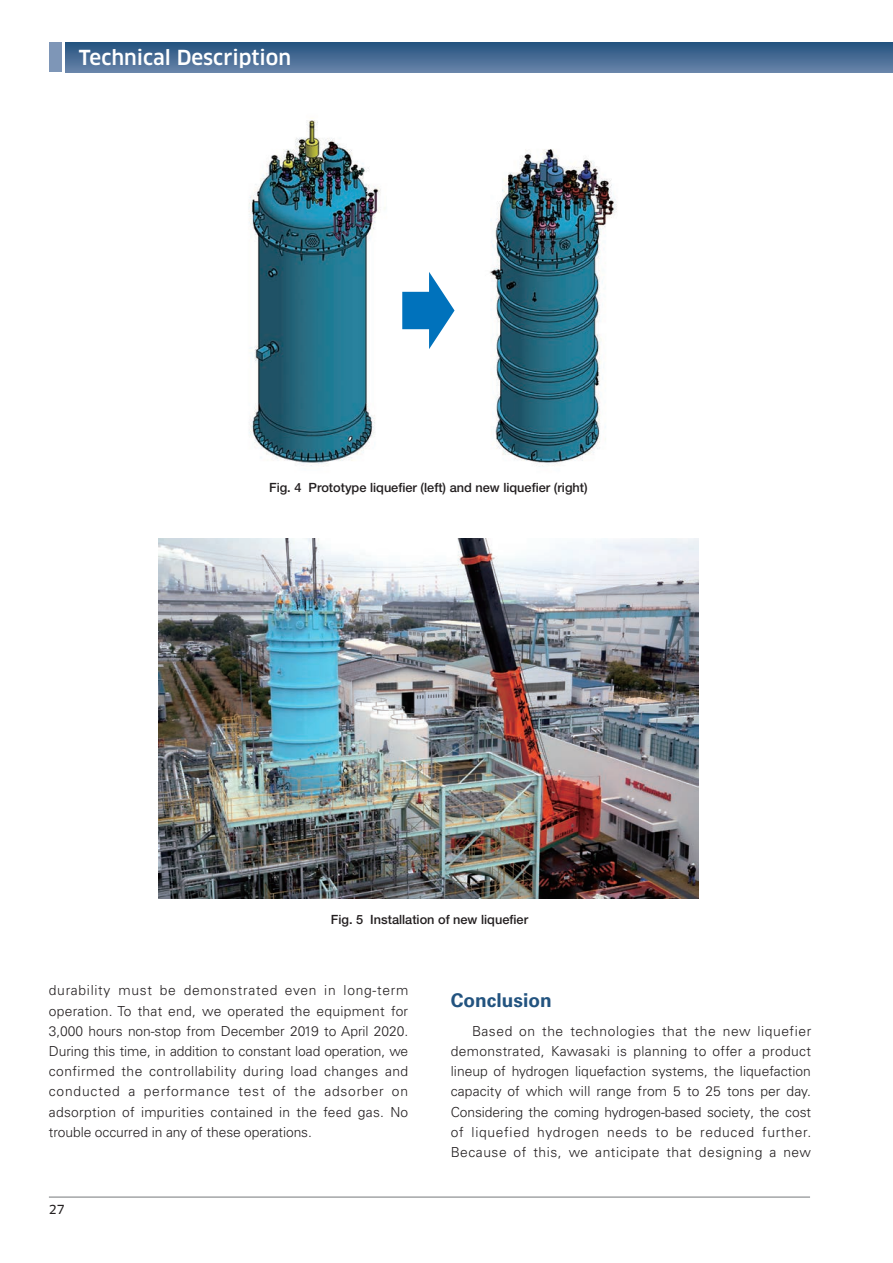
<style>
.page{position:relative;width:893px;height:1263px;background:#fff}
.page>*{position:absolute;margin:0;border:0;box-sizing:border-box;transform-origin:0 0}
.t1{font:500 20.25px "Clan Pro";color:#fff}
.t2{font:700 19.2px "Univers LT Pro 65";color:#22537f}
.t3{font:300 13.8px/20.2px "Univers LT Pro 45";letter-spacing:.02em;color:#231f20;text-align:justify}
.t4{font:500 12.75px "Helvetica Neue LT Std";color:#231f20}
.t5{font:12.15px "Clan Pro News";color:#231f20}
</style>
<div class="page">
<svg style="left:66px;top:43px;width:827px;height:29px;background:#466b94"></svg>
<div style="left:49px;top:43px;width:13px;height:29px;background:#7e96b7"></div>
<hr style="left:49px;top:1197px;width:761px;height:1px;background:#76787b">
<img style="left:249px;top:118px;width:368px;height:348px">
<svg style="left:402px;top:272px;width:53px;height:77px"></svg>
<img style="left:158px;top:538px;width:541px;height:361px">
<h1 class="t1" style="left:79px;top:46px;width:214px">Technical Description</h1>
<p class="t4" style="left:269px;top:479px;width:320px">Fig. 4 Prototype liquefier (left) and new liquefier (right)</p>
<p class="t4" style="left:331px;top:912px;width:199px">Fig. 5 Installation of new liquefier</p>
<p class="t3" style="left:49px;top:980px;width:361px">durability must be demonstrated even in long-term operation. To that end, we operated the equipment for 3,000 hours non-stop from December 2019 to April 2020.<br>During this time, in addition to constant load operation, we confirmed the controllability during load changes and conducted a performance test of the adsorber on adsorption of impurities contained in the feed gas. No trouble occurred in any of these operations.</p>
<h2 class="t2" style="left:451px;top:988px;width:102px">Conclusion</h2>
<p class="t3" style="left:451px;top:1021px;width:362px;text-indent:21px">Based on the technologies that the new liquefier demonstrated, Kawasaki is planning to offer a product lineup of hydrogen liquefaction systems, the liquefaction capacity of which will range from 5 to 25 tons per day.<br>Considering the coming hydrogen-based society, the cost of liquefied hydrogen needs to be reduced further.<br>Because of this, we anticipate that designing a new</p>
<p class="t5" style="left:49px;top:1202px;width:17px">27</p>
</div>
